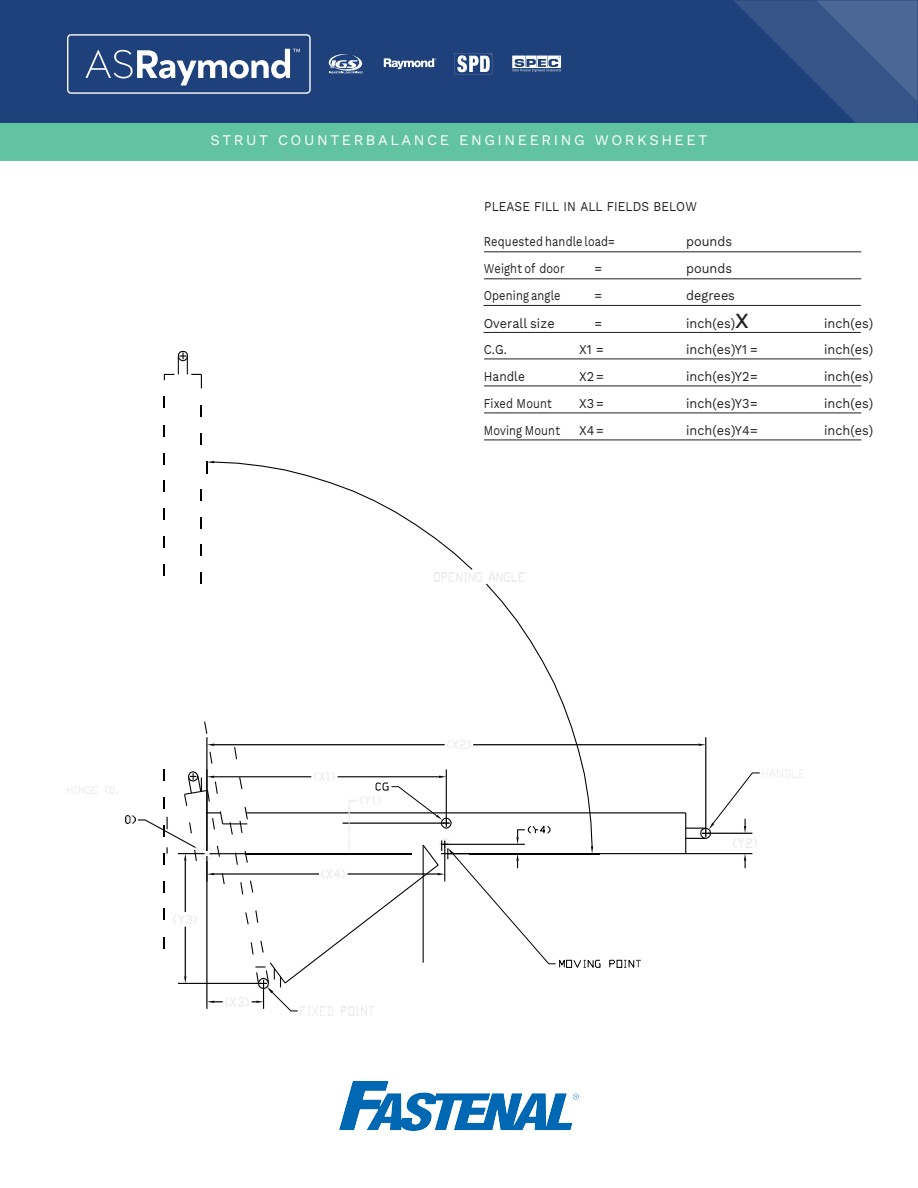
<style>
.page{position:relative;width:918px;height:1188px;background:#fff}
.page>*{position:absolute;margin:0;border:0;box-sizing:border-box;transform-origin:0 0}
.t1{font:14.7px "Work Sans";letter-spacing:.175em;color:#fff}
.t2{font:13.5px "Work Sans";letter-spacing:.005em;color:#231f20;scale:.94 1}
.t3{font:13.5px "Work Sans";letter-spacing:.005em;color:#231f20;scale:.82 1}
.t4{font:13.5px "Work Sans";letter-spacing:.005em;color:#231f20;scale:.89 1}
.t5{font:13.5px "Work Sans";letter-spacing:.005em;color:#231f20;scale:.88 1}
.s1{font-size:28.5px}
</style>
<div class="page">
<div style="left:0;top:0;width:918px;height:124px;background:#1e417c"></div>
<svg style="left:734px;top:0;width:184px;height:123px"></svg>
<div style="left:67px;top:34px;width:244px;height:60px;border:1px solid #fff;border-radius:3px"></div>
<svg style="left:86px;top:49px;width:214px;height:37px"></svg>
<svg style="left:329px;top:54px;width:35px;height:19px"></svg>
<svg style="left:384px;top:58px;width:52px;height:11px"></svg>
<svg style="left:512px;top:56px;width:49px;height:16px"></svg>
<svg style="left:454px;top:53px;width:38px;height:22px"></svg>
<div style="left:0;top:124px;width:918px;height:37px;background:#62c3a3"></div>
<img style="left:340px;top:1082px;width:238px;height:48px">
<hr style="left:484px;top:252px;width:377px;height:1px;background:#231f20">
<hr style="left:484px;top:279px;width:377px;height:1px;background:#231f20">
<hr style="left:484px;top:359px;width:377px;height:1px;background:#231f20">
<hr style="left:484px;top:386px;width:377px;height:1px;background:#231f20">
<hr style="left:484px;top:413px;width:377px;height:1px;background:#231f20">
<hr style="left:484px;top:440px;width:377px;height:1px;background:#231f20">
<hr style="left:484px;top:305px;width:377px;height:1px;background:#231f20">
<hr style="left:484px;top:332px;width:377px;height:1px;background:#231f20">
<svg style="left:163px;top:350px;width:39px;height:38px"></svg>
<svg style="left:105px;top:786px;width:12px;height:9px"></svg>
<img style="left:309px;top:1012px;width:24px;height:3px">
<img style="left:349px;top:1012px;width:23px;height:3px">
<img style="left:763px;top:769px;width:41px;height:8px">
<svg style="left:125px;top:453px;width:635px;height:559px"></svg>
<p class="t1" style="left:211px;top:129px;width:498px">STRUT COUNTERBALANCE ENGINEERING WORKSHEET</p>
<p class="t4" style="left:484px;top:197px;width:241px">PLEASE FILL IN ALL FIELDS BELOW</p>
<p class="t3" style="left:484px;top:232px;width:162px">Requested handle load=</p>
<p class="t2" style="left:686px;top:232px;width:50px">pounds</p>
<p class="t3" style="left:484px;top:258px;width:78px">Weight o d</p>
<p class="t3" style="left:531px;top:258px;width:42px">f oor</p>
<p class="t2" style="left:595px;top:258px;width:10px">=</p>
<p class="t2" style="left:686px;top:258px;width:50px">pounds</p>
<p class="t3" style="left:484px;top:285px;width:95px">Opening angle</p>
<p class="t2" style="left:595px;top:285px;width:10px">=</p>
<p class="t2" style="left:686px;top:285px;width:53px">degrees</p>
<p class="t2" style="left:484px;top:313px;width:77px">Overall size</p>
<p class="t2" style="left:595px;top:313px;width:10px">=</p>
<p class="t2" style="left:686px;top:313px;width:68px">inch(es)<span class="s1">x</span></p>
<p class="t2" style="left:824px;top:313px;width:54px">inch(es)</p>
<p class="t5" style="left:484px;top:340px;width:28px">C.G.</p>
<p class="t2" style="left:579px;top:340px;width:28px">X1 =</p>
<p class="t2" style="left:686px;top:340px;width:78px">inch(es)Y1 =</p>
<p class="t2" style="left:824px;top:340px;width:54px">inch(es)</p>
<p class="t5" style="left:484px;top:367px;width:49px">Handle</p>
<p class="t2" style="left:579px;top:367px;width:28px">X2=</p>
<p class="t2" style="left:686px;top:367px;width:78px">inch(es)Y2=</p>
<p class="t2" style="left:824px;top:367px;width:54px">inch(es)</p>
<p class="t3" style="left:484px;top:394px;width:85px">Fixed Mount</p>
<p class="t2" style="left:579px;top:394px;width:28px">X3=</p>
<p class="t2" style="left:686px;top:394px;width:78px">inch(es)Y3=</p>
<p class="t2" style="left:824px;top:394px;width:54px">inch(es)</p>
<p class="t3" style="left:484px;top:421px;width:95px">Moving Mount</p>
<p class="t2" style="left:579px;top:421px;width:28px">X4=</p>
<p class="t2" style="left:686px;top:421px;width:78px">inch(es)Y4=</p>
<p class="t2" style="left:824px;top:421px;width:54px">inch(es)</p>
</div>
